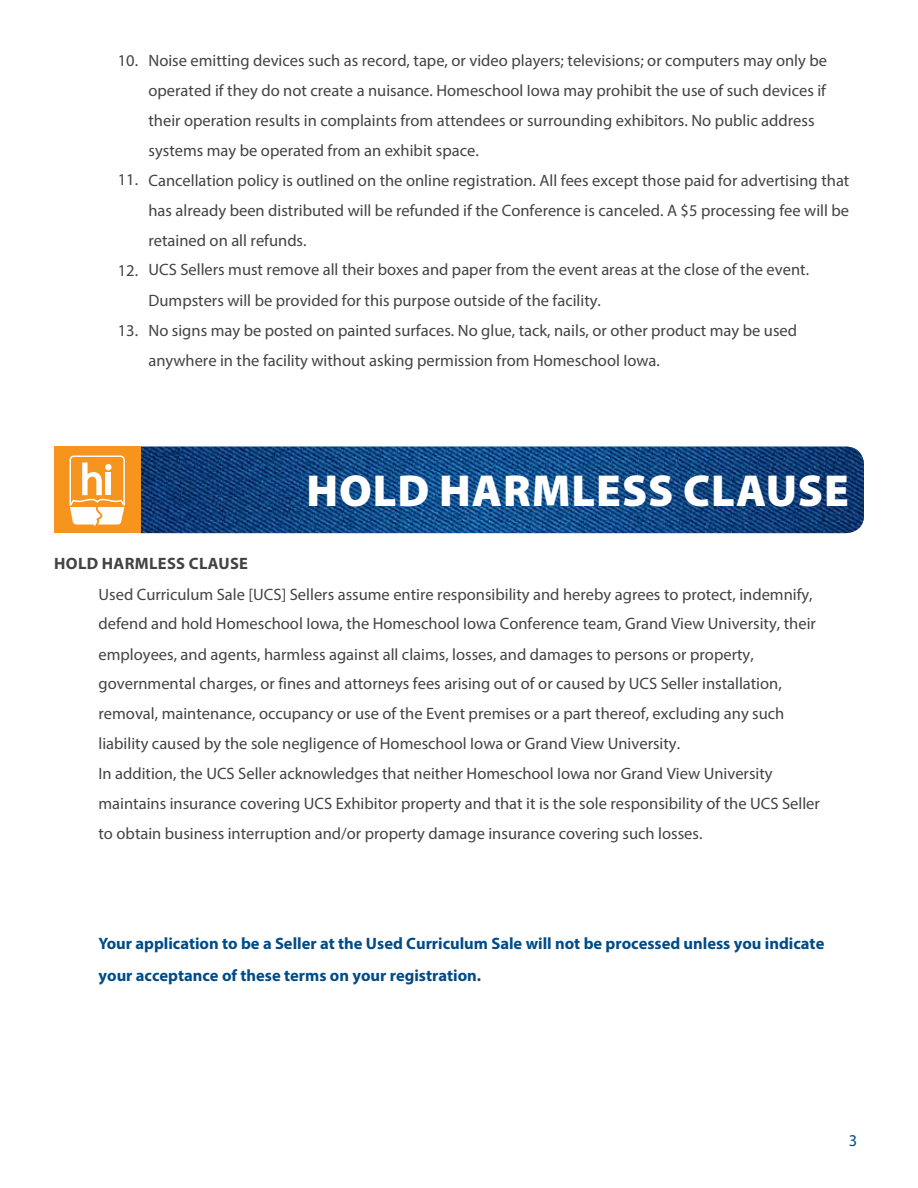
<style>
.page{position:relative;width:918px;height:1188px;background:#fff}
.page>*{position:absolute;margin:0;border:0;box-sizing:border-box;transform-origin:0 0}
.t1{font:900 45px "Myriad Pro";letter-spacing:.02em;color:#fff}
.t2{font:16.5px/30px "Myriad Pro";color:#434345}
.t3{font:700 16.5px/31.7px "Myriad Pro";color:#004b88}
.t4{font:700 16.5px "Myriad Pro";letter-spacing:.02em;color:#434345}
.t5{font:16.5px "Myriad Pro";color:#004b88}
</style>
<div class="page">
<img style="left:140px;top:447px;width:724px;height:86px">
<div style="left:54px;top:447px;width:86px;height:86px;background:#f7941d"></div>
<svg style="left:70px;top:456px;width:55px;height:70px"></svg>
<p class="t2" style="left:118px;top:46px;width:22px">10.</p>
<p class="t2" style="left:118px;top:164px;width:22px">11.</p>
<p class="t2" style="left:118px;top:255px;width:22px">12.</p>
<p class="t2" style="left:118px;top:315px;width:22px">13.</p>
<p class="t2" style="left:148px;top:46px;width:702px">Noise emitting devices such as record, tape, or video players; televisions; or computers may only be operated if they do not create a nuisance. Homeschool Iowa may prohibit the use of such devices if their operation results in complaints from attendees or surrounding exhibitors. No public address systems may be operated from an exhibit space.<br>Cancellation policy is outlined on the online registration. All fees except those paid for advertising that has already been distributed will be refunded if the Conference is canceled. A $5 processing fee will be retained on all refunds.<br>UCS Sellers must remove all their boxes and paper from the event areas at the close of the event.<br>Dumpsters will be provided for this purpose outside of the facility.<br>No signs may be posted on painted surfaces. No glue, tack, nails, or other product may be used anywhere in the facility without asking permission from Homeschool Iowa.</p>
<h1 class="t1" style="left:306px;top:465px;width:544px">HOLD HARMLESS CLAUSE</h1>
<p class="t4" style="left:54px;top:553px;width:195px">HOLD HARMLESS CLAUSE</p>
<p class="t2" style="left:99px;top:579px;width:723px">Used Curriculum Sale [UCS] Sellers assume entire responsibility and hereby agrees to protect, indemnify, defend and hold Homeschool Iowa, the Homeschool Iowa Conference team, Grand View University, their employees, and agents, harmless against all claims, losses, and damages to persons or property, governmental charges, or fines and attorneys fees arising out of or caused by UCS Seller installation, removal, maintenance, occupancy or use of the Event premises or a part thereof, excluding any such liability caused by the sole negligence of Homeschool Iowa or Grand View University.<br>In addition, the UCS Seller acknowledges that neither Homeschool Iowa nor Grand View University maintains insurance covering UCS Exhibitor property and that it is the sole responsibility of the UCS Seller to obtain business interruption and/or property damage insurance covering such losses.</p>
<p class="t3" style="left:99px;top:927px;width:727px">Your application to be a Seller at the Used Curriculum Sale will not be processed unless you indicate your acceptance of these terms on your registration.</p>
<p class="t5" style="left:849px;top:1131px;width:10px">3</p>
</div>
